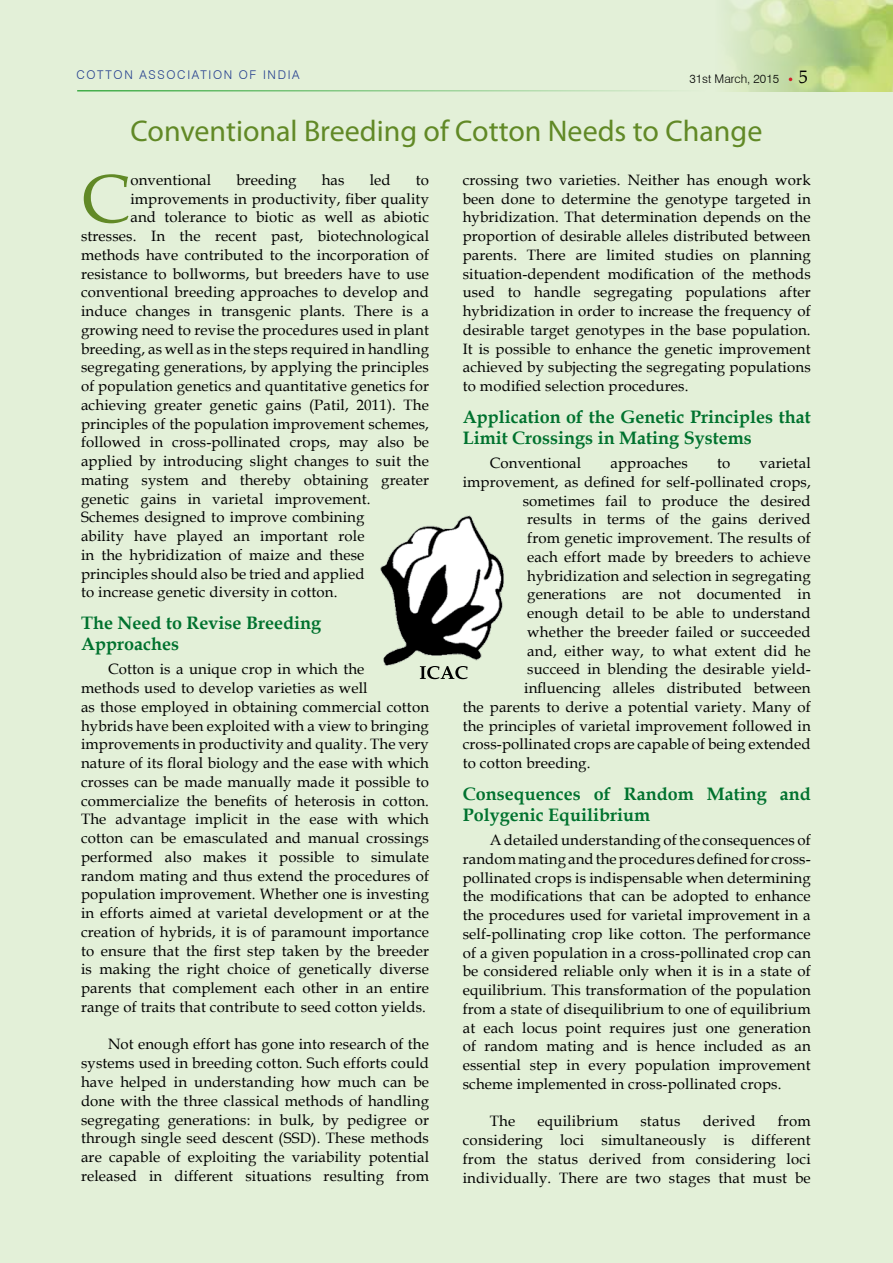
<style>
.page{position:relative;width:893px;height:1263px;background:#e3f0d8}
.page>*{position:absolute;margin:0;border:0;box-sizing:border-box;transform-origin:0 0}
.t1{font:68.7px "Book Antiqua";color:#618926}
.t2{font:30px "Myriad Pro";color:#618926}
.t3{font:700 18px/21px "Book Antiqua";color:#00722e}
.t4{font:15px/18.8px "Book Antiqua";letter-spacing:.01em;color:#000;text-align:justify}
.t5{font:300 12px "Swiss 721 BT";letter-spacing:.14em;color:#25408f}
.t6{font:300 12px "Swiss 721 BT";color:#000}
.s1{font-family:"Book Antiqua";font-weight:400;font-size:18px}
</style>
<div class="page">
<img style="left:727px;top:0;width:166px;height:91px">
<hr style="left:77px;top:90px;width:628px;height:2px;background:#41ad49">
<img style="left:381px;top:516px;width:123px;height:149px">
<svg style="left:420px;top:666px;width:48px;height:13px"></svg>
<p class="t5" style="left:76px;top:67px;width:225px">COTTON ASSOC IATION OF INDIA</p>
<p class="t6" style="left:689px;top:71px;width:120px">31ST MARCH, 2015 <span class="s1">5</span></p>
<h2 class="t2" style="left:131px;top:113px;width:633px">Conventional Breeding of Cotton Needs to Change</h2>
<h1 class="t1" style="left:81px;top:151px;width:50px">C</h1>
<p class="t4" style="left:130px;top:170px;width:82px">onventional</p>
<p class="t4" style="left:236px;top:170px;width:62px">breeding</p>
<p class="t4" style="left:322px;top:170px;width:24px">has</p>
<p class="t4" style="left:370px;top:170px;width:23px">led</p>
<p class="t4" style="left:416px;top:170px;width:15px">to</p>
<p class="t4" style="left:463px;top:170px;width:350px">crossing two varieties. Neither has enough work been done to determine the genotype targeted in hybridization. That determination depends on the proportion of desirable alleles distributed between parents. There are limited studies on planning situation-dependent modification of the methods used to handle segregating populations after hybridization in order to increase the frequency of desirable target genotypes in the base population.<br>It is possible to enhance the genetic improvement achieved by subjecting the segregating populations to modified selection procedures.</p>
<p class="t3" style="left:463px;top:406px;width:349px">Application of the Genetic Principles that<br>Limit Crossings in Mating Systems</p>
<p class="t4" style="left:490px;top:453px;width:93px">Conventional</p>
<p class="t4" style="left:610px;top:453px;width:79px">approaches</p>
<p class="t4" style="left:717px;top:453px;width:15px">to</p>
<p class="t4" style="left:759px;top:453px;width:53px">varietal</p>
<p class="t4" style="left:463px;top:472px;width:350px">improvement, as defined for self-pollinated crops,</p>
<p class="t4" style="left:523px;top:491px;width:290px">sometimes fail to produce the desired</p>
<p class="t4" style="left:527px;top:510px;width:285px">results in terms of the gains derived</p>
<p class="t4" style="left:527px;top:528px;width:285px">from genetic improvement. The results of</p>
<p class="t4" style="left:527px;top:547px;width:285px">each effort made by breeders to achieve</p>
<p class="t4" style="left:527px;top:566px;width:285px">hybridization and selection in segregating</p>
<p class="t4" style="left:527px;top:585px;width:285px">generations are not documented in</p>
<p class="t4" style="left:527px;top:603px;width:285px">enough detail to be able to understand</p>
<p class="t4" style="left:527px;top:622px;width:285px">whether the breeder failed or succeeded</p>
<p class="t4" style="left:527px;top:641px;width:285px">and, either way, to what extent did he</p>
<p class="t4" style="left:527px;top:660px;width:285px">succeed in blending the desirable yield-</p>
<p class="t4" style="left:524px;top:678px;width:288px">influencing alleles distributed between</p>
<p class="t4" style="left:463px;top:697px;width:349px">the parents to derive a potential variety. Many of</p>
<p class="t4" style="left:463px;top:716px;width:350px">the principles of varietal improvement followed in</p>
<p class="t4" style="left:463px;top:735px;width:350px">cross-pollinated crops are capable of being extended</p>
<p class="t4" style="left:463px;top:753px;width:129px">to cotton breeding.</p>
<p class="t3" style="left:463px;top:783px;width:350px">Consequences of Random Mating and<br>Polygenic Equilibrium</p>
<p class="t4" style="left:463px;top:830px;width:350px;text-indent:27px">A detailed understanding of the consequences of random mating and the procedures defined for cross&shy;pollinated crops is indispensable when determining the modifications that can be adopted to enhance the procedures used for varietal improvement in a self-pollinating crop like cotton. The performance of a given population in a cross-pollinated crop can be considered reliable only when it is in a state of equilibrium. This transformation of the population from a state of disequilibrium to one of equilibrium at each locus point requires just one generation of random mating and is hence included as an essential step in every population improvement scheme implemented in cross-pollinated crops.</p>
<p class="t4" style="left:490px;top:1111px;width:27px">The</p>
<p class="t4" style="left:537px;top:1111px;width:82px">equilibrium</p>
<p class="t4" style="left:640px;top:1111px;width:42px">status</p>
<p class="t4" style="left:703px;top:1111px;width:54px">derived</p>
<p class="t4" style="left:130px;top:189px;width:300px">improvements in productivity, fiber quality</p>
<p class="t4" style="left:130px;top:208px;width:300px">and tolerance to biotic as well as abiotic</p>
<p class="t4" style="left:81px;top:226px;width:350px">stresses. In the recent past, biotechnological</p>
<p class="t4" style="left:81px;top:245px;width:349px">methods have contributed to the incorporation of</p>
<p class="t4" style="left:81px;top:264px;width:349px">resistance to bollworms, but breeders have to use</p>
<p class="t4" style="left:81px;top:283px;width:349px">conventional breeding approaches to develop and</p>
<p class="t4" style="left:81px;top:301px;width:350px">induce changes in transgenic plants. There is a</p>
<p class="t4" style="left:81px;top:320px;width:350px">growing need to revise the procedures used in plant</p>
<p class="t4" style="left:81px;top:339px;width:350px">breeding, as well as in the steps required in handling</p>
<p class="t4" style="left:81px;top:358px;width:349px">segregating generations, by applying the principles</p>
<p class="t4" style="left:81px;top:376px;width:350px">of population genetics and quantitative genetics for</p>
<p class="t4" style="left:81px;top:395px;width:350px">achieving greater genetic gains (Patil, 2011). The</p>
<p class="t4" style="left:81px;top:414px;width:350px">principles of the population improvement schemes,</p>
<p class="t4" style="left:81px;top:433px;width:350px">followed in cross-pollinated crops, may also be</p>
<p class="t4" style="left:81px;top:451px;width:349px">applied by introducing slight changes to suit the</p>
<p class="t4" style="left:81px;top:470px;width:350px">mating system and thereby obtaining greater</p>
<p class="t4" style="left:81px;top:489px;width:291px">genetic gains in varietal improvement.</p>
<p class="t4" style="left:81px;top:508px;width:285px">Schemes designed to improve combining</p>
<p class="t4" style="left:81px;top:526px;width:285px">ability have played an important role</p>
<p class="t4" style="left:81px;top:545px;width:285px">in the hybridization of maize and these</p>
<p class="t4" style="left:81px;top:564px;width:285px">principles should also be tried and applied</p>
<p class="t4" style="left:81px;top:583px;width:258px">to increase genetic diversity in cotton.</p>
<p class="t3" style="left:81px;top:613px;width:241px">The Need to Revise Breeding<br>Approaches</p>
<p class="t4" style="left:81px;top:660px;width:350px;text-align:left;text-indent:27px">Cotton is a unique crop in which the<br>methods used to develop varieties as well<br>as those employed in obtaining commercial cotton hybrids have been exploited with a view to bringing improvements in productivity and quality. The very nature of its floral biology and the ease with which crosses can be made manually made it possible to commercialize the benefits of heterosis in cotton.<br>The advantage implicit in the ease with which cotton can be emasculated and manual crossings performed also makes it possible to simulate random mating and thus extend the procedures of population improvement. Whether one is investing in efforts aimed at varietal development or at the creation of hybrids, it is of paramount importance to ensure that the first step taken by the breeder is making the right choice of genetically diverse parents that complement each other in an entire range of traits that contribute to seed cotton yields.</p>
<p class="t4" style="left:81px;top:1035px;width:350px;text-indent:27px">Not enough effort has gone into research of the systems used in breeding cotton. Such efforts could have helped in understanding how much can be done with the three classical methods of handling segregating generations: in bulk, by pedigree or through single seed descent (SSD). These methods are capable of exploiting the variability potential released in different situations resulting from</p>
<p class="t4" style="left:463px;top:1111px;width:350px;text-indent:315px">from considering loci simultaneously is different from the status derived from considering loci individually. There are two stages that must be</p>
</div>
